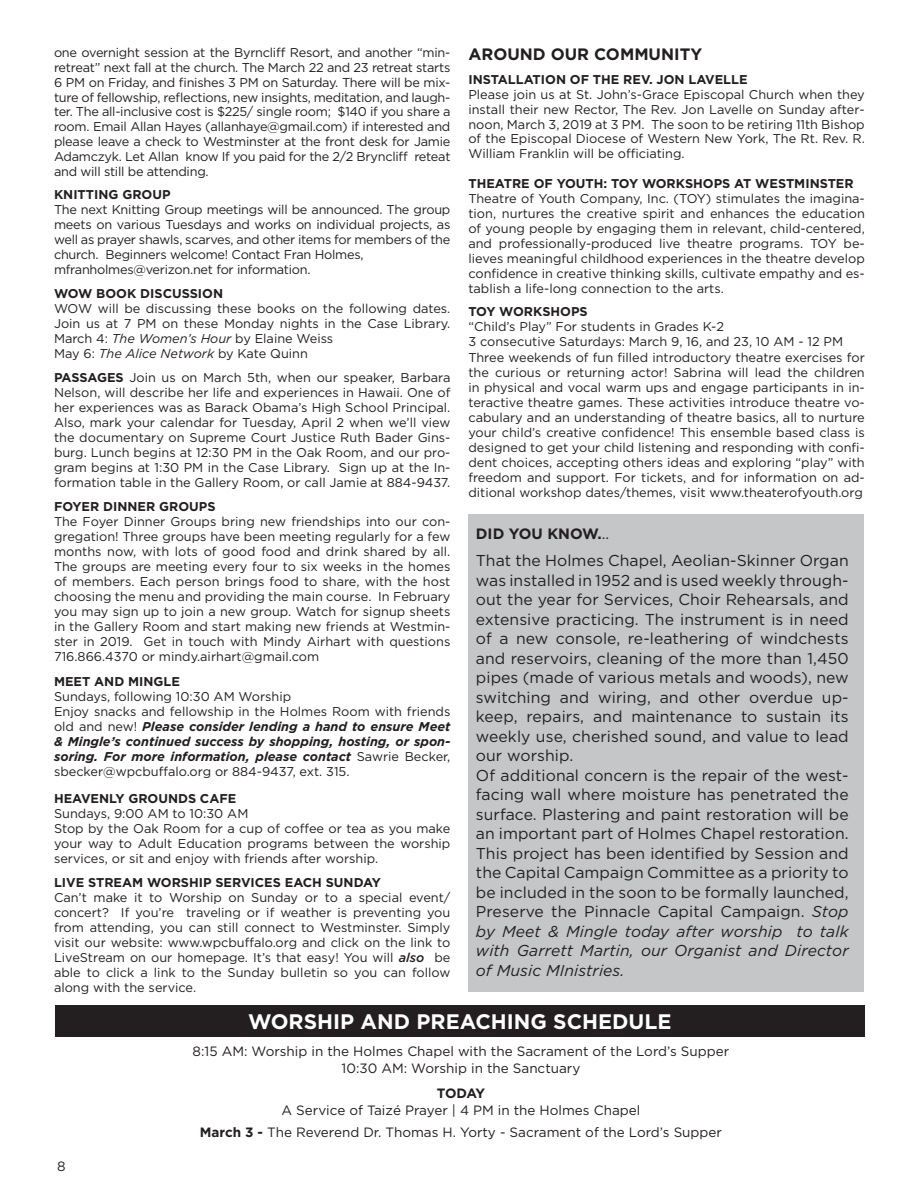
<style>
.page{position:relative;width:918px;height:1188px;background:#fff}
.page>*{position:absolute;margin:0;border:0;box-sizing:border-box;transform-origin:0 0}
.t1{font:700 21px "Gotham";color:#fff}
.t2{font:700 16.5px "Gotham";color:#231f20}
.t3{font:15.75px/19.5px "Gotham";letter-spacing:.005em;color:#231f20;text-align:justify}
.t4{font:700 15px "Gotham";color:#231f20}
.t5{font:13.5px "Gotham";color:#231f20}
.t6{font:700 13.5px "Gotham";letter-spacing:-.04em;color:#231f20}
.t7{font:12.75px/15px "Gotham";color:#231f20;text-align:justify}
.t8{font:italic 700 12.75px/15px "Gotham";color:#231f20;text-align:justify}
.t9{font:700 12.75px "Gotham";color:#231f20}
.t10{font:12.75px "Gotham";letter-spacing:-.02em;color:#231f20}
.s1{font-style:italic}
.s2{font-weight:700}
.s3{font-weight:400;font-style:normal}
.s4{font-weight:500;font-style:italic}
.s5{font-weight:400}
</style>
<div class="page">
<div style="left:468px;top:514px;width:395px;height:478px;background:#c5c6c8"></div>
<div style="left:55px;top:1005px;width:810px;height:32px;background:#231f20"></div>
<p class="t7" style="left:54px;top:44px;width:398px">one overnight session at the Byrncliff Resort, and another “min&shy;retreat” next fall at the church. The March 22 and 23 retreat starts 6 PM on Friday, and finishes 3 PM on Saturday. There will be mix&shy;ture of fellowship, reflections, new insights, meditation, and laugh&shy;ter. The all-inclusive cost is $225/ single room; $140 if you share a room. Email Allan Hayes (allanhaye@gmail.com) if interested and please leave a check to Westminster at the front desk for Jamie Adamczyk. Let Allan know If you paid for the 2/2 Bryncliff reteat and will still be attending.</p>
<p class="t9" style="left:54px;top:186px;width:118px">KNITTING GROUP</p>
<p class="t7" style="left:54px;top:202px;width:398px">The next Knitting Group meetings will be announced. The group meets on various Tuesdays and works on individual projects, as well as prayer shawls, scarves, and other items for members of the church. Beginners welcome! Contact Fran Holmes,</p>
<p class="t10" style="left:54px;top:261px;width:258px">mfranholmes@verizon.net for information.</p>
<p class="t9" style="left:54px;top:285px;width:171px">WOW BOOK DISCUSSION</p>
<p class="t7" style="left:54px;top:301px;width:398px">WOW will be discussing these books on the following dates.<br>Join us at 7 PM on these Monday nights in the Case Library.<br>March 4: <span class="s1">The Women’s Hour</span> by Elaine Weiss</p>
<p class="t7" style="left:54px;top:346px;width:256px">May 6: <span class="s1">The Alice Network</span> by Kate Quinn</p>
<p class="t7" style="left:54px;top:370px;width:398px"><span class="s2">PASSAGES</span> Join us on March 5th, when our speaker, Barbara Nelson, will describe her life and experiences in Hawaii. One of her experiences was as Barack Obama’s High School Principal.<br>Also, mark your calendar for Tuesday, April 2 when we’ll view the documentary on Supreme Court Justice Ruth Bader Gins&shy;burg. Lunch begins at 12:30 PM in the Oak Room, and our pro&shy;gram begins at 1:30 PM in the Case Library. Sign up at the In&shy;formation table in the Gallery Room, or call Jamie at 884-9437.</p>
<p class="t9" style="left:54px;top:498px;width:163px">FOYER DINNER GROUPS</p>
<p class="t7" style="left:54px;top:514px;width:398px">The Foyer Dinner Groups bring new friendships into our con&shy;gregation! Three groups have been meeting regularly for a few months now, with lots of good food and drink shared by all.<br>The groups are meeting every four to six weeks in the homes of members. Each person brings food to share, with the host choosing the menu and providing the main course. In February you may sign up to join a new group. Watch for signup sheets in the Gallery Room and start making new friends at Westmin&shy;ster in 2019. Get in touch with Mindy Airhart with questions 716.866.4370 or mindy.airhart@gmail.com</p>
<p class="t9" style="left:54px;top:673px;width:128px">MEET AND MINGLE</p>
<p class="t7" style="left:54px;top:689px;width:239px">Sundays, following 10:30 AM Worship</p>
<p class="t8" style="left:54px;top:704px;width:398px"><span class="s3">Enjoy snacks and fellowship in the Holmes Room with friends old and new!</span> Please consider lending a hand to ensure Meet &amp; Mingle’s continued success by shopping, hosting, or spon&shy;soring. For more information, please contact <span class="s3">Sawrie Becker, sbecker@wpcbuffalo.org or 884-9437, ext. 315.</span></p>
<p class="t9" style="left:54px;top:790px;width:184px">HEAVENLY GROUNDS CAFE</p>
<p class="t7" style="left:54px;top:806px;width:196px">Sundays, 9:00 AM to 10:30 AM</p>
<p class="t7" style="left:54px;top:821px;width:398px">Stop by the Oak Room for a cup of coffee or tea as you make your way to Adult Education programs between the worship services, or sit and enjoy with friends after worship.</p>
<p class="t9" style="left:54px;top:874px;width:328px">LIVE STREAM WORSHIP SERVICES EACH SUNDAY</p>
<p class="t7" style="left:54px;top:890px;width:398px">Can’t make it to Worship on Sunday or to a special event/ concert? If you’re traveling or if weather is preventing you from attending, you can still connect to Westminster. Simply visit our website: www.wpcbuffalo.org and click on the link to LiveStream on our homepage. It’s that easy! You will <span class="s4">also</span> be able to click a link to the Sunday bulletin so you can follow along with the service.</p>
<p class="t2" style="left:468px;top:43px;width:235px">AROUND OUR COMMUNITY</p>
<p class="t9" style="left:468px;top:71px;width:281px">INSTALLATION OF THE REV. JON LAVELLE</p>
<p class="t7" style="left:468px;top:86px;width:398px">Please join us at St. John’s-Grace Episcopal Church when they install their new Rector, The Rev. Jon Lavelle on Sunday after&shy;noon, March 3, 2019 at 3 PM. The soon to be retiring 11th Bishop of the Episcopal Diocese of Western New York, The Rt. Rev. R.<br>William Franklin will be officiating.</p>
<p class="t9" style="left:468px;top:176px;width:387px">THEATRE OF YOUTH: TOY WORKSHOPS AT WESTMINSTER</p>
<p class="t7" style="left:468px;top:191px;width:398px">Theatre of Youth Company, Inc. (TOY) stimulates the imagina&shy;tion, nurtures the creative spirit and enhances the education of young people by engaging them in relevant, child-centered, and professionally-produced live theatre programs. TOY be&shy;lieves meaningful childhood experiences in the theatre develop confidence in creative thinking skills, cultivate empathy and es&shy;tablish a life-long connection to the arts.</p>
<p class="t9" style="left:468px;top:303px;width:121px">TOY WORKSHOPS</p>
<p class="t7" style="left:468px;top:319px;width:257px">“Child’s Play” For students in Grades K-2</p>
<p class="t7" style="left:468px;top:334px;width:376px">3 consecutive Saturdays: March 9, 16, and 23, 10 AM - 12 PM</p>
<p class="t7" style="left:468px;top:350px;width:398px">Three weekends of fun filled introductory theatre exercises for the curious or returning actor! Sabrina will lead the children in physical and vocal warm ups and engage participants in in&shy;teractive theatre games. These activities introduce theatre vo&shy;cabulary and an understanding of theatre basics, all to nurture your child’s creative confidence! This ensemble based class is designed to get your child listening and responding with confi&shy;dent choices, accepting others ideas and exploring “play” with freedom and support. For tickets, and for information on ad&shy;ditional workshop dates/themes, visit www.theaterofyouth.org</p>
<p class="t4" style="left:476px;top:524px;width:135px">DID YOU KNOW.<span class="s5">..</span></p>
<p class="t3" style="left:476px;top:551px;width:374px">That the Holmes Chapel, Aeolian-Skinner Organ was installed in 1952 and is used weekly through&shy;out the year for Services, Choir Rehearsals, and extensive practicing. The instrument is in need of a new console, re-leathering of windchests and reservoirs, cleaning of the more than 1,450 pipes (made of various metals and woods), new switching and wiring, and other overdue up&shy;keep, repairs, and maintenance to sustain its weekly use, cherished sound, and value to lead our worship.</p>
<p class="t3" style="left:476px;top:765px;width:374px">Of additional concern is the repair of the west&shy;facing wall where moisture has penetrated the surface. Plastering and paint restoration will be an important part of Holmes Chapel restoration.</p>
<p class="t3" style="left:476px;top:843px;width:374px">This project has been identified by Session and the Capital Campaign Committee as a priority to be included in the soon to be formally launched, Preserve the Pinnacle Capital Campaign. <span class="s1">Stop by Meet &amp; Mingle today after worship to talk with Garrett Martin, our Organist and Director of Music MInistries.</span></p>
<p class="t1" style="left:248px;top:1008px;width:425px">WORSHIP AND PREACHING SCHEDULE</p>
<p class="t5" style="left:57px;top:1157px;width:10px">8</p>
<p class="t5" style="left:193px;top:1043px;width:538px">8:15 AM: Worship in the Holmes Chapel with the Sacrament of the Lord’s Supper</p>
<p class="t5" style="left:342px;top:1059px;width:240px">10:30 AM: Worship in the Sanctuary</p>
<p class="t6" style="left:437px;top:1084px;width:50px">TODAY</p>
<p class="t5" style="left:282px;top:1101px;width:360px">A Service of Taizé Prayer | 4 PM in the Holmes Chapel</p>
<p class="t5" style="left:200px;top:1124px;width:524px"><span class="s2">March 3 -</span> The Reverend Dr. Thomas H. Yorty - Sacrament of the Lord’s Supper</p>
</div>
